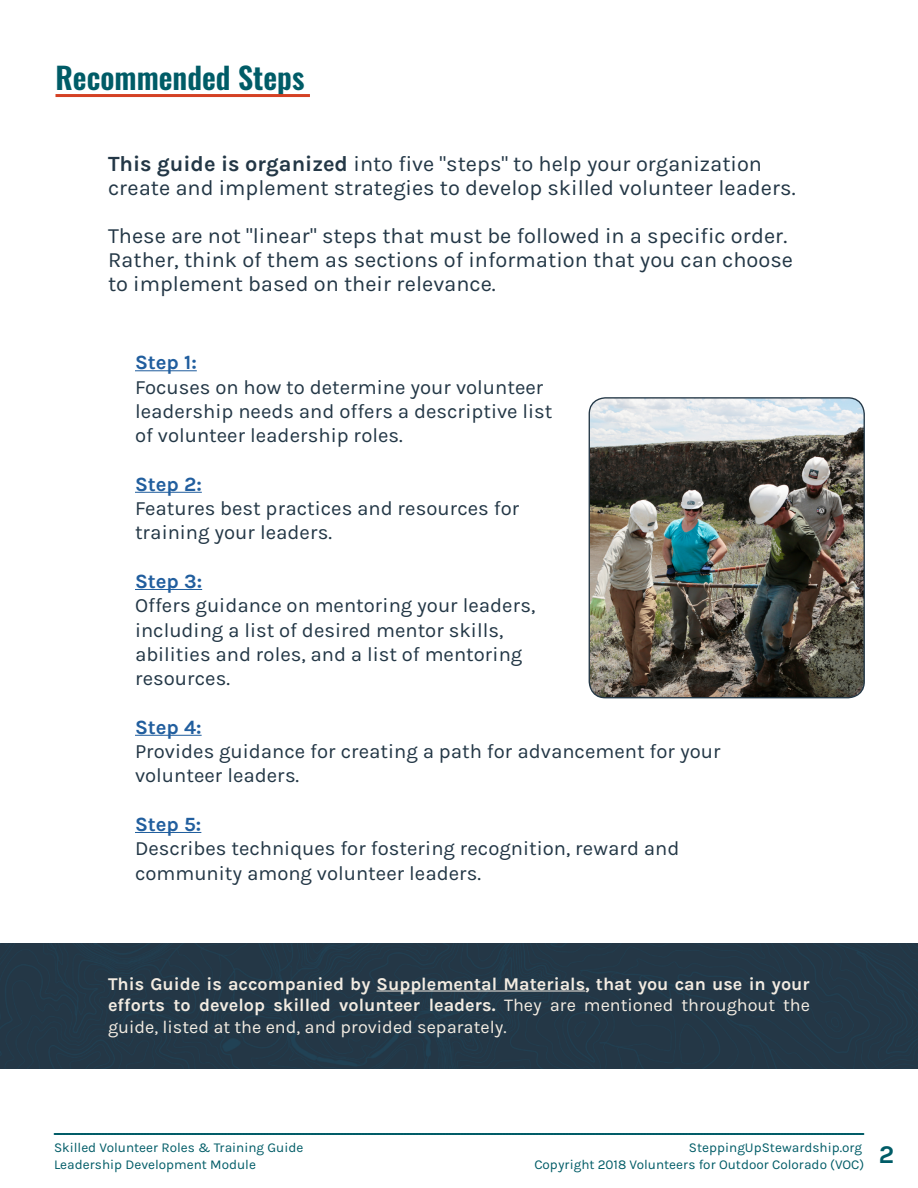
<style>
.page{position:relative;width:918px;height:1188px;background:#fff}
.page>*{position:absolute;margin:0;border:0;box-sizing:border-box;transform-origin:0 0}
.t1{font:600 30px "Oswald";color:#005c67}
.t2{font:21.75px/24px "Karla";color:#233746}
.t3{font:20.25px/24.3px "Karla";color:#233746}
.t4{font:700 20.25px "Karla";color:#215e9e}
.t5{font:700 18px/21.6px "Karla";color:#f3ece2;text-align:justify}
.t6{font:13.5px "Karla";color:#005c67}
.s1{font-weight:700}
.s2{font-weight:400}
</style>
<div class="page">
<hr style="left:54px;top:1133px;width:810px;height:2px;background:#015c67">
<div style="left:0;top:944px;width:918px;height:125px;background:#243746"></div>
<hr style="left:135px;top:370px;width:62px;height:1px;background:#215e9e">
<hr style="left:135px;top:492px;width:67px;height:1px;background:#215e9e">
<hr style="left:135px;top:589px;width:67px;height:1px;background:#215e9e">
<hr style="left:135px;top:735px;width:67px;height:1px;background:#215e9e">
<hr style="left:135px;top:832px;width:66px;height:1px;background:#215e9e">
<hr style="left:377px;top:991px;width:208px;height:1px;background:#f3ece2">
<hr style="left:56px;top:94px;width:254px;height:3px;background:#d44124">
<img style="left:589px;top:399px;width:275px;height:299px">
<div style="left:589px;top:397px;width:276px;height:301px;border:1px solid #233746;border-radius:16px"></div>
<h1 class="t1" style="left:56px;top:62px;width:250px">Recommended Steps</h1>
<p class="t2" style="left:108px;top:152px;width:689px"><span class="s1">This guide is organized</span> into five "steps" to help your organization create and implement strategies to develop skilled volunteer leaders.</p>
<p class="t2" style="left:108px;top:224px;width:687px">These are not "linear" steps that must be followed in a specific order.<br>Rather, think of them as sections of information that you can choose to implement based on their relevance.</p>
<p class="t4" style="left:135px;top:351px;width:63px">Step 1:</p>
<p class="t3" style="left:135px;top:375px;width:419px">Focuses on how to determine your volunteer leadership needs and offers a descriptive list of volunteer leadership roles.</p>
<p class="t4" style="left:135px;top:472px;width:68px">Step 2:</p>
<p class="t3" style="left:135px;top:497px;width:386px">Features best practices and resources for training your leaders.</p>
<p class="t4" style="left:135px;top:569px;width:69px">Step 3:</p>
<p class="t3" style="left:135px;top:594px;width:402px">Offers guidance on mentoring your leaders, including a list of desired mentor skills, abilities and roles, and a list of mentoring resources.</p>
<p class="t4" style="left:135px;top:715px;width:68px">Step 4:</p>
<p class="t3" style="left:135px;top:740px;width:587px">Provides guidance for creating a path for advancement for your volunteer leaders.</p>
<p class="t4" style="left:135px;top:812px;width:68px">Step 5:</p>
<p class="t3" style="left:135px;top:837px;width:546px">Describes techniques for fostering recognition, reward and community among volunteer leaders.</p>
<p class="t5" style="left:108px;top:973px;width:704px">This Guide is accompanied by Supplemental Materials, that you can use in your efforts to develop skilled volunteer leaders. <span class="s2">They are mentioned throughout the guide, listed at the end, and provided separately.</span></p>
<p class="t6" style="left:54px;top:1141px;width:251px">Skilled Volunteer Roles &amp; Training Guide</p>
<p class="t6" style="left:689px;top:1141px;width:175px">SteppingUpStewardship.org</p>
<p class="t6" style="left:54px;top:1157px;width:204px">Leadership Development Module</p>
<p class="t6" style="left:534px;top:1157px;width:361px">Copyright 2018 Volunteers for Outdoor Colorado (VOC) <sup>2</sup></p>
</div>
